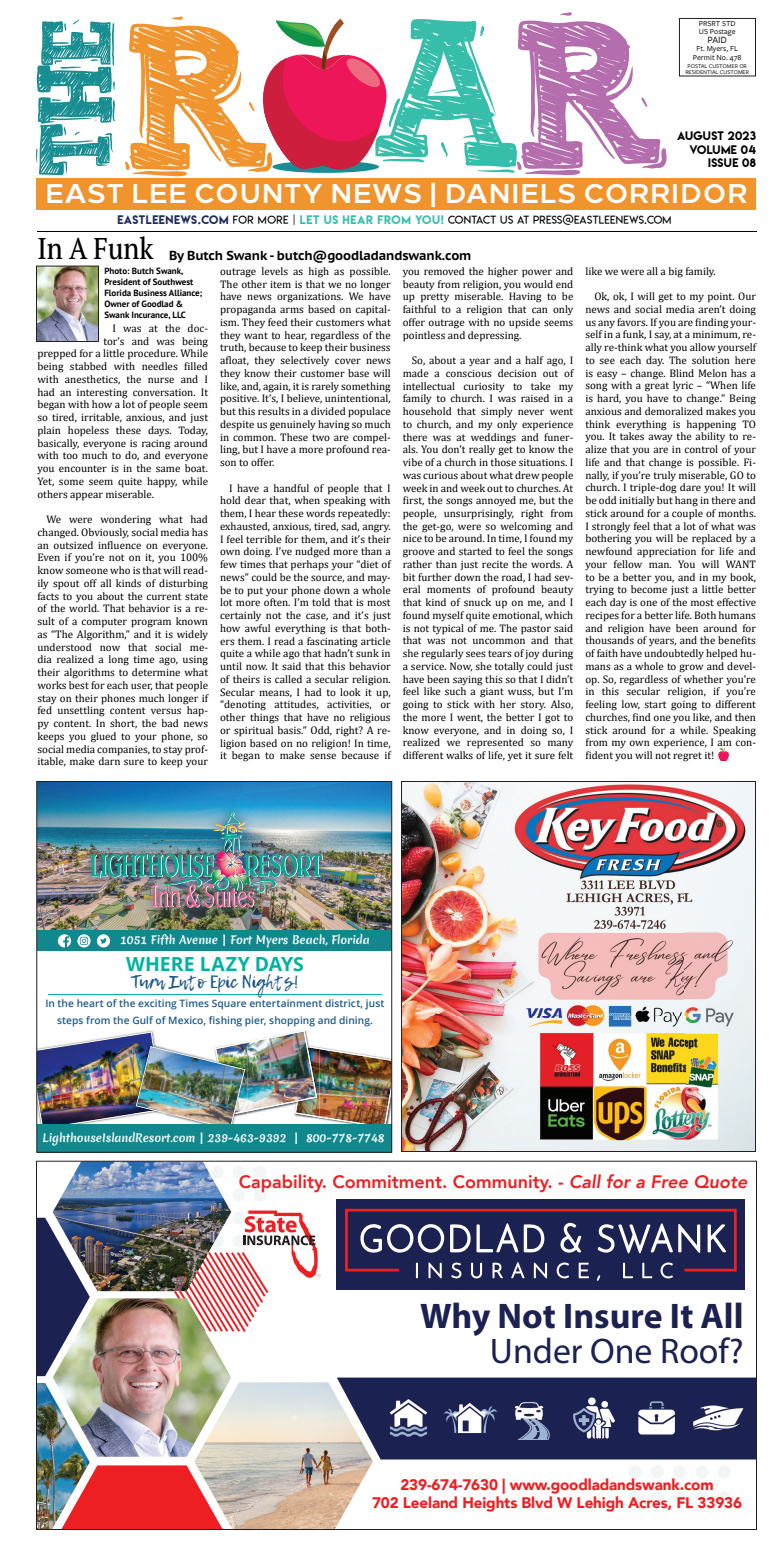
<style>
.page{position:relative;width:774px;height:1548px;background:#fff}
.page>*{position:absolute;margin:0;border:0;box-sizing:border-box;transform-origin:0 0}
.t1{font:700 35.7px "Myriad Pro";color:#1b2151}
.t2{font:35.7px "Myriad Pro";color:#1b2151}
.t3{font:condensed 30px "PT Serif Pro";color:#000}
.t4{font:700 27px "Loew";letter-spacing:.02em;color:#fff}
.t5{font:700 19.4px "Open Sans";letter-spacing:.005em;color:#00b3a0}
.t6{font:800 18px "Avenir";color:#ee1f23}
.t7{font:17.8px "Lemon Tuesday";color:#1e5a87}
.t8{font:900 15.2px/18.3px "Avenir";letter-spacing:-.01em;color:#ee1f23;text-align:center}
.t9{font:700 13px "PT Sans Pro Caption";letter-spacing:-.01em;color:#000}
.t10{font:11px/12.7px "Cambria";color:#000;text-align:justify}
.t11{font:11px "Merienda One";color:#fff}
.t12{font:11px "Lemon Milklight";letter-spacing:.03em;color:#000}
.t13{font:11px/13.2px "Lemon Milk";letter-spacing:.03em;color:#000;text-align:right}
.t14{font:600 10.2px/16.6px "Open Sans";letter-spacing:.005em;color:#1e5a87;text-align:center}
.t15{font:500 10px "Freight Sans Pro";color:#231f20}
.t16{font:700 9px/11px "PT Sans";color:#000}
.t17{font:500 8px/8px "Freight Sans Pro";color:#231f20}
.t18{font:500 6px/6px "Freight Sans Pro";color:#231f20;text-align:center}
.s1{font-family:"Lemon Milk";color:#1e2a5a}
.s2{font-family:"Lemon Milk";color:#36beab}
.s3{font-style:italic}
</style>
<div class="page">
<svg style="left:718px;top:748px;width:11px;height:13px"></svg>
<hr style="left:37px;top:231px;width:719px;height:1px;background:#000">
<svg style="left:679px;top:18px;width:77px;height:58px"></svg>
<img style="left:36px;top:266px;width:63px;height:76px">
<div style="left:36px;top:178px;width:720px;height:32px;background:#f0942e"></div>
<svg style="left:125px;top:12px;width:542px;height:165px"></svg>
<svg style="left:36px;top:19px;width:79px;height:156px"></svg>
<img style="left:36px;top:1161px;width:721px;height:369px">
<img style="left:401px;top:781px;width:355px;height:371px">
<img style="left:36px;top:781px;width:356px;height:372px">
<p class="t17" style="left:699px;top:19px;width:38px">PRSRT STD<br>US Postage</p>
<p class="t15" style="left:707px;top:33px;width:21px">PAID</p>
<p class="t17" style="left:693px;top:43px;width:50px;line-height:9px;text-align:center">Ft. Myers, FL<br>Permit No. 478</p>
<p class="t18" style="left:685px;top:62px;width:65px">POSTAL CUSTOMER OR<br>RESIDENTIAL CUSTOMER</p>
<p class="t13" style="left:677px;top:129px;width:80px">AUGUST 2023<br>VOLUME 04<br>ISSUE 08</p>
<h3 class="t4" style="left:45px;top:172px;width:704px">EAST LEE COUNTY NEWS | DANIELS CORRIDOR</h3>
<p class="t12" style="left:117px;top:213px;width:556px"><span class="s1">EASTLEENEWS.COM</span> FOR MORE | <span class="s2">LET US HEAR FROM YOU!</span> CONTACT US AT PRESS@EASTLEENEWS.COM</p>
<h2 class="t3" style="left:37px;top:228px;width:118px">In A Funk</h2>
<p class="t9" style="left:169px;top:247px;width:304px">By Butch Swank - butch@goodladandswank.com</p>
<p class="t16" style="left:104px;top:265px;width:100px">Photo: Butch Swank,<br>President of Southwest<br>Florida Business Alliance;<br>Owner of Goodlad &amp;<br>Swank Incurance, LLC</p>
<p class="t10" style="left:403px;top:265px;width:172px">you removed the higher power and beauty from religion, you would end up pretty miserable. Having to be faithful to a religion that can only offer outrage with no upside seems pointless and depressing.</p>
<p class="t10" style="left:403px;top:354px;width:172px;text-indent:9px">So, about a year and a half ago, I made a conscious decision out of intellectual curiosity to take my family to church. I was raised in a household that simply never went to church, and my only experience there was at weddings and funer&shy;als. You don’t really get to know the vibe of a church in those situations. I was curious about what drew people week in and week out to churches. At first, the songs annoyed me, but the people, unsurprisingly, right from the get-go, were so welcoming and nice to be around. In time, I found my groove and started to feel the songs rather than just recite the words. A bit further down the road, I had sev&shy;eral moments of profound beauty that kind of snuck up on me, and I found myself quite emotional, which is not typical of me. The pastor said that was not uncommon and that she regularly sees tears of joy during a service. Now, she totally could just have been saying this so that I didn’t feel like such a giant wuss, but I’m going to stick with her story. Also, the more I went, the better I got to know everyone, and in doing so, I realized we represented so many different walks of life, yet it sure felt</p>
<p class="t10" style="left:220px;top:265px;width:172px">outrage levels as high as possible.<br>The other item is that we no longer have news organizations. We have propaganda arms based on capital&shy;ism. They feed their customers what they want to hear, regardless of the truth, because to keep their business afloat, they selectively cover news they know their customer base will like, and, again, it is rarely something positive. It’s, I believe, unintentional, but this results in a divided populace despite us genuinely having so much in common. These two are compel&shy;ling, but I have a more profound rea&shy;son to offer.</p>
<p class="t10" style="left:220px;top:481px;width:172px;text-indent:9px">I have a handful of people that I hold dear that, when speaking with them, I hear these words repeatedly: exhausted, anxious, tired, sad, angry.<br>I feel terrible for them, and it’s their own doing. I’ve nudged more than a few times that perhaps your “diet of news” could be the source, and may&shy;be to put your phone down a whole lot more often. I’m told that is most certainly not the case, and it’s just how awful everything is that both&shy;ers them. I read a fascinating article quite a while ago that hadn’t sunk in until now. It said that this behavior of theirs is called a secular religion.<br>Secular means, I had to look it up, “denoting attitudes, activities, or other things that have no religious or spiritual basis.” Odd, right? A re&shy;ligion based on no religion! In time, it began to make sense because if</p>
<p class="t10" style="left:112px;top:322px;width:97px">I was at the doc-</p>
<p class="t10" style="left:104px;top:334px;width:106px">tor’s and was being</p>
<p class="t10" style="left:37px;top:347px;width:172px">prepped for a little procedure. While</p>
<p class="t10" style="left:37px;top:360px;width:172px">being stabbed with needles filled</p>
<p class="t10" style="left:37px;top:373px;width:172px">with anesthetics, the nurse and I</p>
<p class="t10" style="left:37px;top:385px;width:172px">had an interesting conversation. It</p>
<p class="t10" style="left:37px;top:398px;width:172px">began with how a lot of people seem</p>
<p class="t10" style="left:37px;top:411px;width:172px">so tired, irritable, anxious, and just</p>
<p class="t10" style="left:37px;top:424px;width:172px">plain hopeless these days. Today,</p>
<p class="t10" style="left:37px;top:436px;width:172px">basically, everyone is racing around</p>
<p class="t10" style="left:37px;top:449px;width:172px">with too much to do, and everyone</p>
<p class="t10" style="left:37px;top:462px;width:172px">you encounter is in the same boat.</p>
<p class="t10" style="left:37px;top:475px;width:172px">Yet, some seem quite happy, while</p>
<p class="t10" style="left:37px;top:487px;width:118px">others appear miserable.</p>
<p class="t10" style="left:37px;top:513px;width:172px;text-indent:9px">We were wondering what had changed. Obviously, social media has an outsized influence on everyone.<br>Even if you’re not on it, you 100% know someone who is that will read&shy;ily spout off all kinds of disturbing facts to you about the current state of the world. That behavior is a re&shy;sult of a computer program known as “The Algorithm,” and it is widely understood now that social me&shy;dia realized a long time ago, using their algorithms to determine what works best for each user, that people stay on their phones much longer if fed unsettling content versus hap&shy;py content. In short, the bad news keeps you glued to your phone, so social media companies, to stay prof&shy;itable, make darn sure to keep your</p>
<p class="t10" style="left:585px;top:265px;width:132px">like we were all a big family.</p>
<p class="t10" style="left:585px;top:290px;width:172px;text-indent:9px">Ok, ok, I will get to my point. Our news and social media aren’t doing us any favors. If you are finding your&shy;self in a funk, I say, at a minimum, re&shy;ally re-think what you allow yourself to see each day. The solution here is easy – change. Blind Melon has a song with a great lyric – “When life is hard, you have to change.” Being anxious and demoralized makes you think everything is happening TO you. It takes away the ability to re&shy;alize that you are in control of your life and that change is possible. Fi&shy;nally, if you’re truly miserable, GO to church. I triple-dog dare you! It will be odd initially but hang in there and stick around for a couple of months.<br>I strongly feel that a lot of what was bothering you will be replaced by a newfound appreciation for life and your fellow man. You will WANT to be a better you, and in my book, trying to become just a little better each day is one of the most effective recipes for a better life. Both humans and religion have been around for thousands of years, and the benefits of faith have undoubtedly helped hu&shy;mans as a whole to grow and devel&shy;op. So, regardless of whether you’re in this secular religion, if you’re feeling low, start going to different churches, find one you like, and then stick around for a while. Speaking from my own experience, I am con&shy;fident you will not regret it!</p>
<p class="t11" style="left:120px;top:932px;width:251px">1051 Fifth Avenue | Fort Myers Beach, Florida</p>
<h3 class="t5" style="left:126px;top:951px;width:179px">WHERE LAZY DAYS</h3>
<h3 class="t7" style="left:131px;top:972px;width:169px">Turn Into Epic Nights!</h3>
<p class="t14" style="left:45px;top:995px;width:341px">In the heart of the exciting Times Square entertainment district, just steps from the Gulf of Mexico, fishing pier, shopping and dining.</p>
<p class="t11" style="left:43px;top:1129px;width:344px">LighthouseIslandResort.com | 239-463-9392 | 800-778-7748</p>
<h3 class="t6" style="left:239px;top:1168px;width:510px">Capability. Commitment. Community. - <span class="s3">Call for a Free Quote</span></h3>
<h1 class="t1" style="left:420px;top:1292px;width:325px">Why Not Insure It All</h1>
<h1 class="t2" style="left:490px;top:1329px;width:255px">Under One Roof?</h1>
<h3 class="t8" style="left:372px;top:1475px;width:372px">239-674-7630 | www.goodladandswank.com<br>702 Leeland Heights Blvd W Lehigh Acres, FL 33936</h3>
</div>
